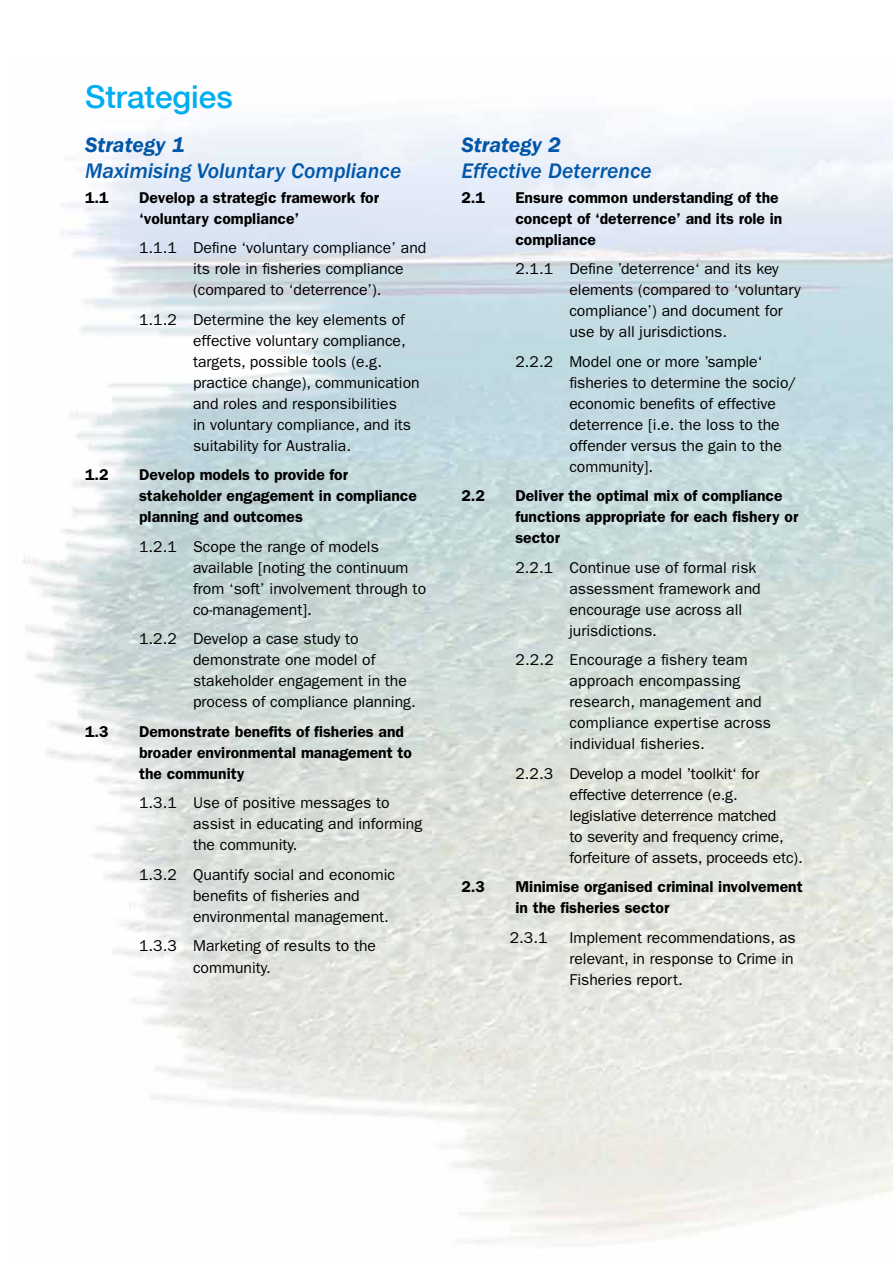
<style>
.page{position:relative;width:893px;height:1263px;background:#fff}
.page>*{position:absolute;margin:0;border:0;box-sizing:border-box;transform-origin:0 0}
.t1{font:500 31.5px "Helvetica Neue";color:#00aeef}
.t2{font:italic 500 21.75px "Franklin Gothic";color:#0057a8}
.t3{font:italic 600 21.75px "Franklin Gothic";color:#0057a8}
.t4{font:15.75px/21px "Franklin Gothic";color:#000}
.t5{font:600 15.75px/21px "Franklin Gothic";color:#000}
</style>
<div class="page">
<h1 class="t1" style="left:85px;top:77px;width:149px">Strategies</h1>
<h2 class="t3" style="left:85px;top:133px;width:101px">Strategy 1</h2>
<h2 class="t2" style="left:85px;top:158px;width:318px">Maximising Voluntary Compliance</h2>
<p class="t5" style="left:85px;top:187px;width:25px">1.1</p>
<p class="t5" style="left:139px;top:187px;width:242px">Develop a strategic framework for ‘voluntary compliance’</p>
<p class="t4" style="left:193px;top:238px;width:235px;text-indent:-54px">1.1.1 Define ‘voluntary compliance’ and its role in fisheries compliance (compared to ‘deterrence’).</p>
<p class="t4" style="left:193px;top:309px;width:228px;text-indent:-54px">1.1.2 Determine the key elements of effective voluntary compliance, targets, possible tools (e.g. practice change), communication and roles and responsibilities<br>in voluntary compliance, and its suitability for Australia.</p>
<p class="t5" style="left:85px;top:464px;width:25px">1.2</p>
<p class="t5" style="left:139px;top:464px;width:279px">Develop models to provide for stakeholder engagement in compliance planning and outcomes</p>
<p class="t4" style="left:193px;top:536px;width:235px;text-indent:-54px">1.2.1 Scope the range of models available [noting the continuum from ‘soft’ involvement through to co-management].</p>
<p class="t4" style="left:193px;top:629px;width:224px;text-indent:-54px">1.2.2 Develop a case study to demonstrate one model of stakeholder engagement in the process of compliance planning.</p>
<p class="t5" style="left:85px;top:721px;width:25px">1.3</p>
<p class="t5" style="left:139px;top:721px;width:274px">Demonstrate benefits of fisheries and broader environmental management to the community</p>
<p class="t4" style="left:193px;top:793px;width:231px;text-indent:-54px">1.3.1 Use of positive messages to assist in educating and informing the community.</p>
<p class="t4" style="left:193px;top:864px;width:203px;text-indent:-54px">1.3.2 Quantify social and economic benefits of fisheries and environmental management.</p>
<p class="t4" style="left:193px;top:935px;width:185px;line-height:21.6px;text-indent:-54px">1.3.3 Marketing of results to the community.</p>
<h2 class="t3" style="left:461px;top:133px;width:101px">Strategy 2</h2>
<h2 class="t2" style="left:461px;top:158px;width:192px">Effective Deterrence</h2>
<p class="t5" style="left:461px;top:187px;width:25px">2.1</p>
<p class="t5" style="left:515px;top:187px;width:269px">Ensure common understanding of the concept of ‘deterrence’ and its role in compliance</p>
<p class="t4" style="left:569px;top:259px;width:233px;text-indent:-54px">2.1.1 Define ’deterrence‘ and its key elements (compared to ‘voluntary compliance’) and document for use by all jurisdictions.</p>
<p class="t4" style="left:569px;top:351px;width:229px;text-indent:-54px">2.2.2 Model one or more ’sample‘ fisheries to determine the socio/ economic benefits of effective deterrence [i.e. the loss to the offender versus the gain to the community].</p>
<p class="t5" style="left:461px;top:485px;width:25px">2.2</p>
<p class="t5" style="left:515px;top:485px;width:285px">Deliver the optimal mix of compliance functions appropriate for each fishery or sector</p>
<p class="t4" style="left:569px;top:557px;width:193px;text-indent:-54px">2.2.1 Continue use of formal risk assessment framework and encourage use across all jurisdictions.</p>
<p class="t4" style="left:569px;top:650px;width:203px;text-indent:-54px">2.2.2 Encourage a fishery team approach encompassing research, management and compliance expertise across individual fisheries.</p>
<p class="t4" style="left:569px;top:763px;width:235px;text-indent:-54px">2.2.3 Develop a model ’toolkit‘ for effective deterrence (e.g. legislative deterrence matched<br>to severity and frequency crime, forfeiture of assets, proceeds etc).</p>
<p class="t5" style="left:461px;top:876px;width:25px">2.3</p>
<p class="t5" style="left:515px;top:876px;width:289px">Minimise organised criminal involvement in the fisheries sector</p>
<p class="t4" style="left:510px;top:927px;width:39px">2.3.1</p>
<p class="t4" style="left:569px;top:927px;width:228px">Implement recommendations, as relevant, in response to Crime in<br>Fisheries report.</p>
</div>
